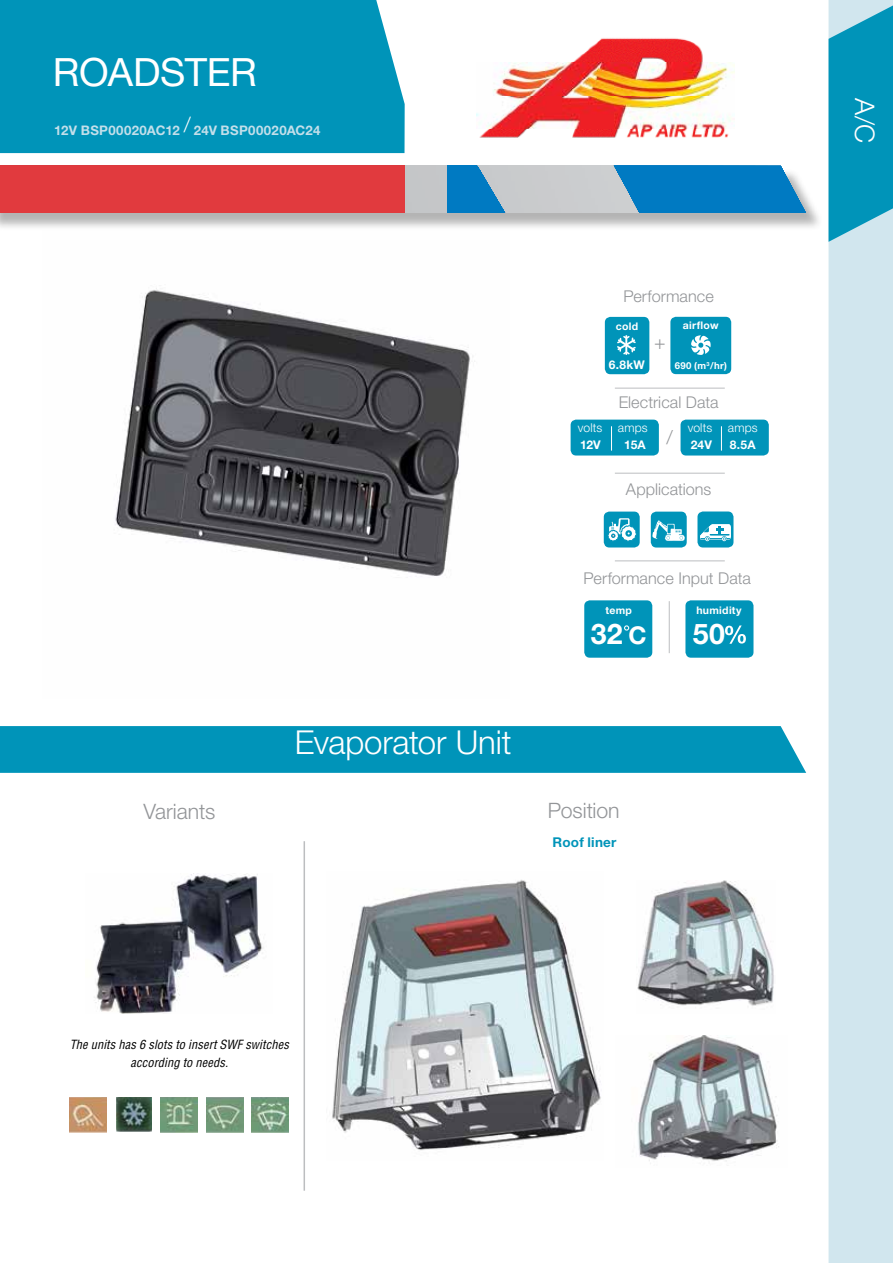
<style>
.page{position:relative;width:893px;height:1263px;background:#fff}
.page>*{position:absolute;margin:0;border:0;box-sizing:border-box;transform-origin:0 0}
.t1{font:39px "Helvetica Neue";letter-spacing:-.01em;color:#fff}
.t2{font:300 33px "Helvetica Neue";letter-spacing:-.005em;color:#fff}
.t3{font:700 28.5px "Helvetica Neue";color:#fff}
.t4{font:300 27px "Helvetica Neue";color:#fff}
.t5{font:300 21.3px "Helvetica Neue";letter-spacing:-.005em;color:#939598}
.t6{font:300 19.2px "Helvetica Neue";color:#939598}
.t7{font:300 16.2px "Helvetica Neue";letter-spacing:.005em;color:#939598}
.t8{font:700 13.5px "Helvetica Neue";letter-spacing:.015em;color:#0094b9}
.t9{font:700 13.2px "Helvetica Neue";letter-spacing:.02em;color:#c3dfea}
.t10{font:italic condensed 12.3px/18px "Helvetica";letter-spacing:.015em;color:#000;text-align:center}
.t11{font:300 12.15px "Helvetica Neue";letter-spacing:.015em;color:#fff}
.t12{font:700 12px "Helvetica Neue";letter-spacing:.015em;color:#fff}
.t13{font:700 10.5px "Helvetica Neue";letter-spacing:.03em;color:#fff}
.t14{font:700 9.6px "Helvetica Neue";color:#fff}
.s1{font-size:24.45px}
</style>
<div class="page">
<img style="left:94px;top:874px;width:170px;height:140px">
<img style="left:117px;top:1097px;width:34px;height:35px">
<img style="left:252px;top:1097px;width:37px;height:36px">
<img style="left:69px;top:1097px;width:37px;height:36px">
<img style="left:160px;top:1097px;width:37px;height:36px">
<img style="left:206px;top:1097px;width:37px;height:36px">
<img style="left:115px;top:288px;width:360px;height:288px">
<div style="left:0;top:726px;width:806px;height:47px;background:#0094b9"></div>
<div style="left:0;top:0;width:405px;height:153px;background:#0094b9"></div>
<div style="left:0;top:168px;width:824px;height:63px;background:#000;opacity:.3"></div>
<img style="left:405px;top:166px;width:31px;height:47px">
<svg style="left:436px;top:166px;width:370px;height:47px"></svg>
<div style="left:0;top:166px;width:405px;height:47px;background:#e13a3e"></div>
<img style="left:476px;top:38px;width:259px;height:100px">
<hr style="left:304px;top:841px;width:1px;height:350px;background:#bcbec0">
<div style="left:604px;top:512px;width:36px;height:35px;background:#0094b9;border-radius:6px"></div>
<svg style="left:608px;top:518px;width:29px;height:23px"></svg>
<hr style="left:615px;top:388px;width:110px;height:1px;background:#bcbec0">
<hr style="left:615px;top:473px;width:110px;height:1px;background:#bcbec0">
<hr style="left:615px;top:560px;width:110px;height:1px;background:#bcbec0">
<hr style="left:669px;top:601px;width:1px;height:52px;background:#bcbec0">
<div style="left:685px;top:600px;width:68px;height:58px;background:#0094b9;border-radius:6px"></div>
<div style="left:584px;top:600px;width:68px;height:58px;background:#0094b9;border-radius:6px"></div>
<svg style="left:624px;top:625px;width:5px;height:6px"></svg>
<svg style="left:725px;top:625px;width:21px;height:19px"></svg>
<div style="left:571px;top:420px;width:88px;height:35px;background:#0094b9;border-radius:6px"></div>
<div style="left:680px;top:420px;width:89px;height:35px;background:#0094b9;border-radius:6px"></div>
<svg style="left:611px;top:426px;width:1px;height:25px"></svg>
<svg style="left:721px;top:426px;width:1px;height:25px"></svg>
<div style="left:670px;top:317px;width:61px;height:57px;background:#0094b9;border-radius:6px"></div>
<svg style="left:691px;top:335px;width:20px;height:20px"></svg>
<div style="left:605px;top:317px;width:44px;height:57px;background:#0094b9;border-radius:6px"></div>
<hr style="left:625px;top:335px;width:2px;height:20px;background:#fff">
<svg style="left:617px;top:336px;width:19px;height:18px"></svg>
<div style="left:651px;top:512px;width:36px;height:35px;background:#0094b9;border-radius:6px"></div>
<svg style="left:652px;top:520px;width:33px;height:21px"></svg>
<div style="left:697px;top:511px;width:36px;height:36px;background:#0094b9;border-radius:6px"></div>
<svg style="left:700px;top:524px;width:31px;height:17px"></svg>
<img style="left:332px;top:880px;width:269px;height:271px">
<img style="left:637px;top:880px;width:137px;height:126px">
<img style="left:637px;top:1035px;width:142px;height:127px">
<div style="left:828px;top:0;width:65px;height:1263px;background:#d1e6ee"></div>
<svg style="left:828px;top:0;width:65px;height:242px"></svg>
<h1 class="t1" style="left:53px;top:49px;width:205px">ROADSTER</h1>
<p class="t9" style="left:54px;top:122px;width:268px">12V BSP00020AC12 <sup>/</sup> 24V BSP00020AC24</p>
<h3 class="t5" style="left:144px;top:798px;width:73px">Variants</h3>
<h2 class="t2" style="left:295px;top:722px;width:218px">Evaporator Unit</h2>
<p class="t7" style="left:623px;top:286px;width:92px">Performance</p>
<p class="t13" style="left:616px;top:319px;width:24px">cold</p>
<p class="t13" style="left:683px;top:319px;width:37px">airflow</p>
<p class="t12" style="left:609px;top:358px;width:38px">6.8kW</p>
<p class="t6" style="left:654px;top:330px;width:13px">+</p>
<p class="t14" style="left:675px;top:360px;width:54px">690 (m<sup>3</sup>/hr)</p>
<p class="t7" style="left:619px;top:392px;width:101px">Electrical Data</p>
<p class="t11" style="left:578px;top:420px;width:26px">volts</p>
<p class="t11" style="left:688px;top:420px;width:26px">volts</p>
<p class="t11" style="left:618px;top:420px;width:31px">amps</p>
<p class="t11" style="left:728px;top:420px;width:31px">amps</p>
<p class="t6" style="left:666px;top:426px;width:8px">/</p>
<p class="t12" style="left:580px;top:437px;width:22px">12V</p>
<p class="t12" style="left:691px;top:437px;width:23px">24V</p>
<p class="t12" style="left:624px;top:437px;width:23px">15A</p>
<p class="t12" style="left:730px;top:437px;width:27px">8.5A</p>
<p class="t7" style="left:626px;top:479px;width:87px">Applications</p>
<p class="t7" style="left:583px;top:569px;width:169px">Performance Input Data</p>
<h3 class="t3" style="left:591px;top:616px;width:57px">32 <span class="s1">C</span></h3>
<h3 class="t3" style="left:693px;top:616px;width:34px">50</h3>
<p class="t13" style="left:605px;top:603px;width:28px">temp</p>
<p class="t13" style="left:696px;top:603px;width:47px">humidity</p>
<h3 class="t5" style="left:548px;top:798px;width:73px">Position</h3>
<p class="t8" style="left:553px;top:833px;width:65px">Roof liner</p>
<p class="t10" style="left:70px;top:1035px;width:221px">The units has 6 slots to insert SWF switches according to needs.</p>
<h3 class="t4" style="left:881px;top:98px;width:47px;rotate:90deg">A/C</h3>
</div>
